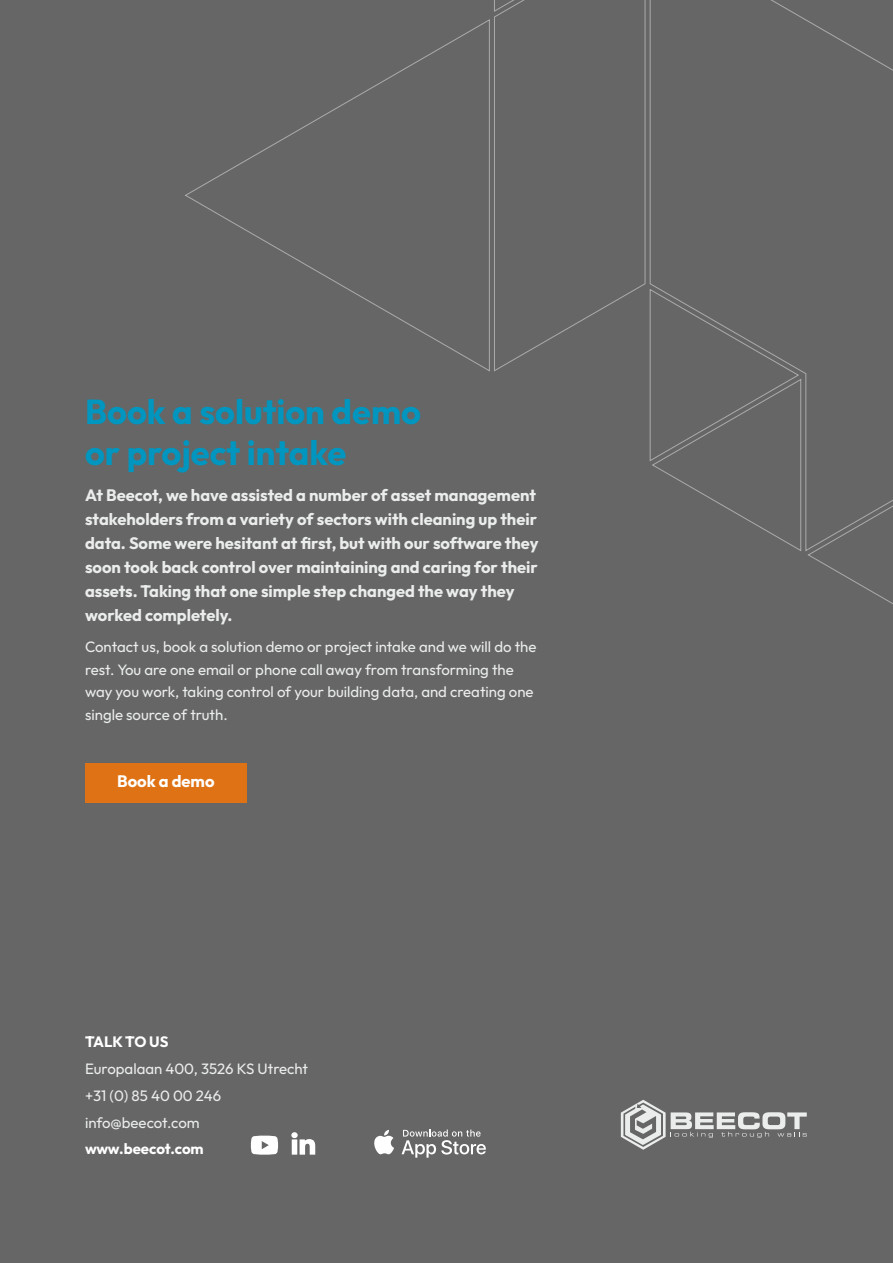
<style>
.page{position:relative;width:893px;height:1263px;background:#666}
.page>*{position:absolute;margin:0;border:0;box-sizing:border-box;transform-origin:0 0}
.t1{font:700 34.5px/41.4px "Outfit";color:#0096bf}
.t2{font:700 16.5px/24px "Outfit";color:#ebeded}
.t3{font:700 16.5px "Outfit";color:#fff}
.t4{font:15px/22.5px "Outfit";color:#ebeded}
.t5{font:700 15px "Outfit";letter-spacing:-.01em;color:#fff}
</style>
<div class="page">
<svg style="left:621px;top:1100px;width:186px;height:50px"></svg>
<svg style="left:374px;top:1130px;width:20px;height:24px"></svg>
<svg style="left:402px;top:1129px;width:84px;height:29px"></svg>
<svg style="left:251px;top:1135px;width:27px;height:20px"></svg>
<div style="left:292px;top:1139px;width:5px;height:16px;background:#fff"></div>
<div style="left:291px;top:1132px;width:7px;height:6px;background:#fff;border-radius:50%"></div>
<svg style="left:300px;top:1139px;width:15px;height:16px"></svg>
<div style="left:85px;top:763px;width:162px;height:39px;background:#df7215"></div>
<svg style="left:185px;top:0;width:708px;height:604px"></svg>
<p class="t1" style="left:85px;top:392px;width:337px">Book a solution demo or project intake</p>
<p class="t2" style="left:85px;top:484px;width:455px">At Beecot, we have assisted a number of asset management stakeholders from a variety of sectors with cleaning up their data. Some were hesitant at first, but with our software they soon took back control over maintaining and caring for their assets. Taking that one simple step changed the way they worked completely.</p>
<p class="t4" style="left:85px;top:636px;width:453px">Contact us, book a solution demo or project intake and we will do the rest. You are one email or phone call away from transforming the way you work, taking control of your building data, and creating one single source of truth.</p>
<p class="t3" style="left:117px;top:771px;width:99px">Book a demo</p>
<p class="t5" style="left:85px;top:1032px;width:85px">TALK TO US</p>
<p class="t4" style="left:85px;top:1058px;width:225px">Europalaan 400, 3526 KS Utrecht</p>
<p class="t4" style="left:85px;top:1085px;width:138px">+31 (0) 85 40 00 246</p>
<p class="t4" style="left:85px;top:1111px;width:116px">info@beecot.com</p>
<p class="t5" style="left:85px;top:1139px;width:120px">www.beecot.com</p>
</div>
